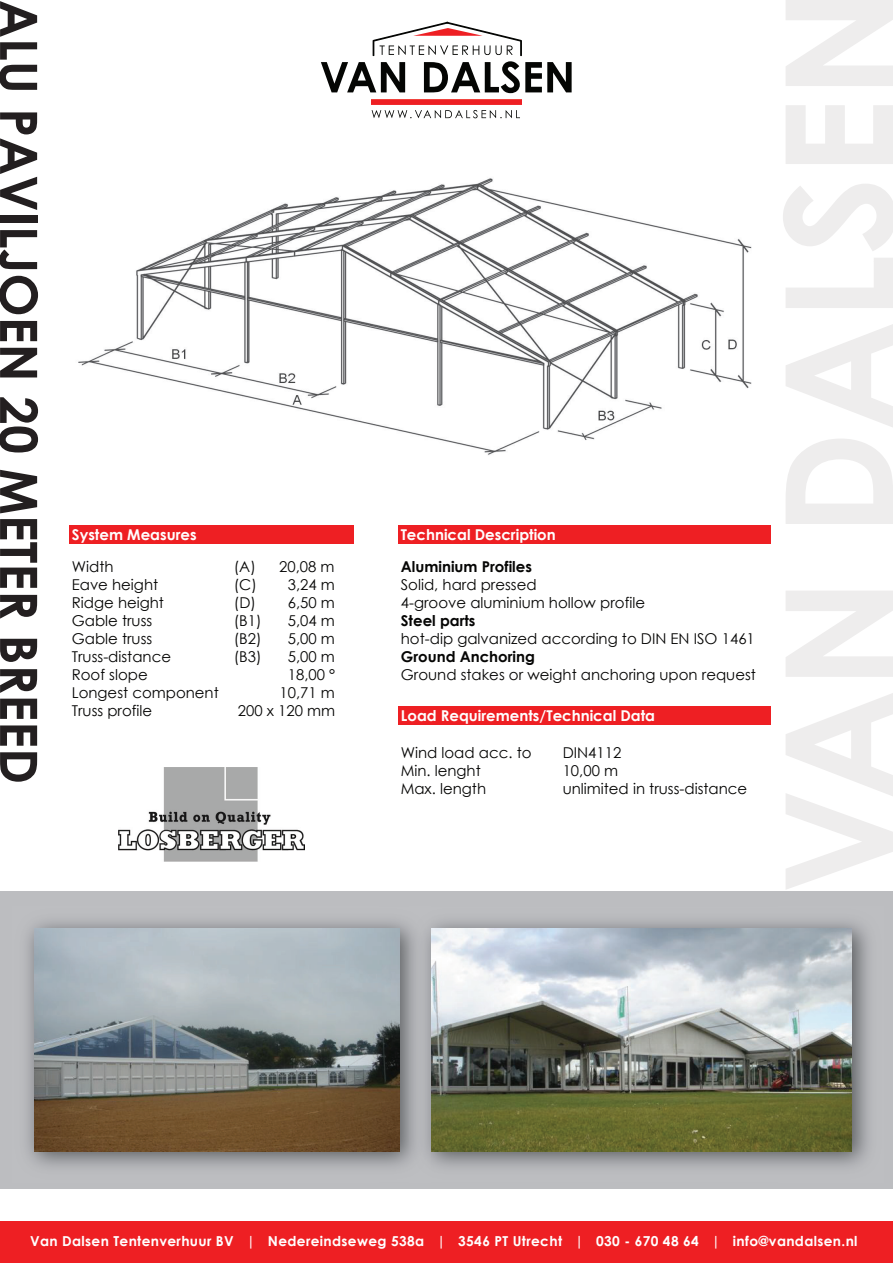
<style>
.page{position:relative;width:893px;height:1263px;background:#fff}
.page>*{position:absolute;margin:0;border:0;box-sizing:border-box;transform-origin:0 0}
.t1{font:700 51.6px "Century Gothic";color:#231f20}
.t2{font:15px/18px "Century Gothic";color:#050504}
.t3{font:700 15px "Century Gothic";color:#fff}
.t4{font:700 15px "Century Gothic";color:#050504}
.t5{font:700 13.65px "Century Gothic";letter-spacing:.025em;color:#fff}
</style>
<div class="page">
<img style="left:371px;top:100px;width:150px;height:4px">
<img style="left:372px;top:110px;width:148px;height:8px">
<img style="left:321px;top:61px;width:251px;height:32px">
<img style="left:373px;top:22px;width:73px;height:33px">
<img style="left:446px;top:22px;width:76px;height:34px">
<div style="left:0;top:1221px;width:893px;height:42px;background:#ee1f23"></div>
<div style="left:0;top:891px;width:893px;height:297px;background:#bcbdc0"></div>
<div style="left:69px;top:525px;width:284px;height:19px;background:#ee1f23"></div>
<div style="left:398px;top:525px;width:373px;height:19px;background:#ee1f23"></div>
<div style="left:398px;top:706px;width:373px;height:19px;background:#ee1f23"></div>
<img style="left:118px;top:768px;width:186px;height:94px">
<img style="left:27px;top:921px;width:383px;height:246px">
<img style="left:34px;top:928px;width:365px;height:223px">
<img style="left:431px;top:921px;width:438px;height:246px">
<img style="left:432px;top:928px;width:420px;height:223px">
<img style="left:78px;top:178px;width:674px;height:277px">
<h1 class="t1" style="left:51px;top:0;width:786px;rotate:90deg">ALU PAVILJOEN 20 METER BREED</h1>
<p class="t3" style="left:72px;top:525px;width:126px">System Measures</p>
<p class="t3" style="left:401px;top:525px;width:157px">Technical Description</p>
<p class="t2" style="left:72px;top:558px;width:43px">Width</p>
<p class="t2" style="left:234px;top:558px;width:102px">(A) 20,08 m</p>
<p class="t2" style="left:72px;top:576px;width:88px">Eave height</p>
<p class="t2" style="left:234px;top:576px;width:103px">(C) 3,24 m</p>
<p class="t2" style="left:72px;top:593px;width:94px">Ridge height</p>
<p class="t2" style="left:234px;top:593px;width:103px">(D) 6,50 m</p>
<p class="t2" style="left:72px;top:611px;width:82px">Gable truss</p>
<p class="t2" style="left:234px;top:611px;width:29px">(B1)</p>
<p class="t2" style="left:288px;top:611px;width:49px">5,04 m</p>
<p class="t2" style="left:72px;top:629px;width:82px">Gable truss</p>
<p class="t2" style="left:234px;top:629px;width:29px">(B2)</p>
<p class="t2" style="left:288px;top:629px;width:49px">5,00 m</p>
<p class="t2" style="left:72px;top:647px;width:101px">Truss-distance</p>
<p class="t2" style="left:234px;top:647px;width:29px">(B3)</p>
<p class="t2" style="left:288px;top:647px;width:49px">5,00 m</p>
<p class="t2" style="left:72px;top:665px;width:77px">Roof slope</p>
<p class="t2" style="left:288px;top:665px;width:49px">18,00 °</p>
<p class="t2" style="left:72px;top:683px;width:149px">Longest component</p>
<p class="t2" style="left:279px;top:683px;width:57px">10,71 m</p>
<p class="t2" style="left:72px;top:701px;width:82px">Truss profile</p>
<p class="t2" style="left:238px;top:701px;width:99px">200 x 120 mm</p>
<p class="t4" style="left:401px;top:557px;width:133px">Aluminium Profiles</p>
<p class="t2" style="left:401px;top:576px;width:246px">Solid, hard pressed<br>4-groove aluminium hollow profile</p>
<p class="t4" style="left:401px;top:611px;width:76px">Steel parts</p>
<p class="t2" style="left:401px;top:629px;width:356px">hot-dip galvanized according to DIN EN ISO 1461</p>
<p class="t4" style="left:401px;top:647px;width:136px">Ground Anchoring</p>
<p class="t2" style="left:401px;top:665px;width:357px">Ground stakes or weight anchoring upon request</p>
<p class="t3" style="left:401px;top:706px;width:256px">Load Requirements/Technical Data</p>
<p class="t2" style="left:401px;top:743px;width:132px">Wind load acc. to</p>
<p class="t2" style="left:563px;top:743px;width:60px">DIN4112</p>
<p class="t2" style="left:401px;top:761px;width:82px">Min. lenght</p>
<p class="t2" style="left:563px;top:761px;width:57px">10,00 m</p>
<p class="t2" style="left:401px;top:779px;width:87px">Max. length</p>
<p class="t2" style="left:563px;top:779px;width:186px">unlimited in truss-distance</p>
<p class="t5" style="left:30px;top:1232px;width:829px">Van Dalsen Tentenverhuur BV | Nedereindseweg 538a | 3546 PT Utrecht | 030 - 670 48 64 | info@vandalsen.nl</p>
</div>
